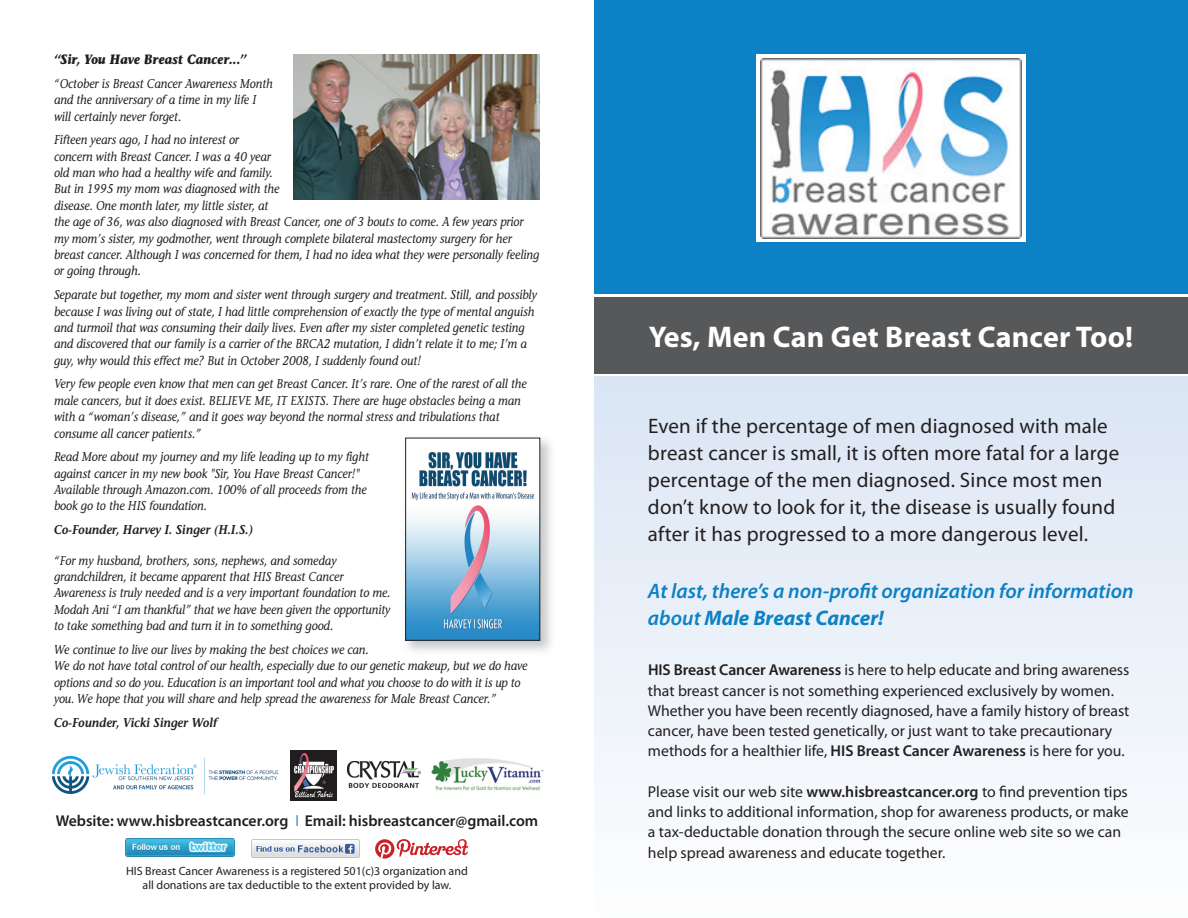
<style>
.page{position:relative;width:1188px;height:918px;background:#fff}
.page>*{position:absolute;margin:0;border:0;box-sizing:border-box;transform-origin:0 0}
.t1{font:700 30px "Myriad Pro";letter-spacing:.01em;color:#fff}
.t2{font:21px/27px "Myriad Pro";letter-spacing:.01em;color:#231f20}
.t3{font:italic 600 21px/27px "Myriad Pro";color:#0c81c5}
.t4{font:15.75px/20.2px "Myriad Pro";color:#231f20}
.t5{font:600 15.75px "Myriad Pro";color:#231f20}
.t6{font:italic 700 13.5px "Stone Informal";color:#231f20;scale:.9 1}
.t7{font:italic 12.75px/16.4px "Stone Informal";color:#231f20;scale:.9 1}
.t8{font:italic 600 12.75px "Stone Informal";color:#231f20;scale:.9 1}
.t9{font:12px/13.5px "Myriad Pro";color:#231f20;text-align:center}
.s1{color:#0c81c5}
.s2{font-weight:700}
.s3{font-weight:600}
</style>
<div class="page">
<div style="left:594px;top:377px;width:594px;height:541px;background:linear-gradient(to bottom,#dae5f4,#fdfefe)"></div>
<div style="left:594px;top:297px;width:594px;height:77px;background:#57585a"></div>
<div style="left:594px;top:0;width:594px;height:294px;background:#0c81c5"></div>
<div style="left:756px;top:54px;width:270px;height:188px;background:#fff"></div>
<img style="left:760px;top:58px;width:262px;height:180px">
<img style="left:293px;top:54px;width:247px;height:146px">
<img style="left:126px;top:838px;width:108px;height:19px">
<img style="left:251px;top:839px;width:108px;height:18px">
<svg style="left:375px;top:839px;width:93px;height:20px"></svg>
<img style="left:431px;top:758px;width:113px;height:33px">
<img style="left:53px;top:756px;width:225px;height:38px">
<img style="left:348px;top:761px;width:72px;height:27px">
<img style="left:290px;top:750px;width:47px;height:50px">
<img style="left:405px;top:437px;width:146px;height:215px">
<img style="left:407px;top:440px;width:131px;height:198px">
<div style="left:405px;top:438px;width:135px;height:202px;border:1px solid #231f20"></div>
<p class="t6" style="left:54px;top:54px;width:215px">“Sir, You Have Breast Cancer...”</p>
<p class="t7" style="left:54px;top:77px;width:245px">“October is Breast Cancer Awareness Month and the anniversary of a time in my life I will certainly never forget.</p>
<p class="t7" style="left:54px;top:133px;width:541px">Fifteen years ago, I had no interest or<br>concern with Breast Cancer. I was a 40 year<br>old man who had a healthy wife and family.<br>But in 1995 my mom was diagnosed with the<br>disease. One month later, my little sister, at<br>the age of 36, was also diagnosed with Breast Cancer, one of 3 bouts to come. A few years prior my mom’s sister, my godmother, went through complete bilateral mastectomy surgery for her breast cancer. Although I was concerned for them, I had no idea what they were personally feeling or going through.</p>
<p class="t7" style="left:54px;top:288px;width:538px">Separate but together, my mom and sister went through surgery and treatment. Still, and possibly because I was living out of state, I had little comprehension of exactly the type of mental anguish and turmoil that was consuming their daily lives. Even after my sister completed genetic testing and discovered that our family is a carrier of the BRCA2 mutation, I didn’t relate it to me; I’m a guy, why would this effect me? But in October 2008, I suddenly found out!</p>
<p class="t7" style="left:54px;top:377px;width:527px">Very few people even know that men can get Breast Cancer. It’s rare. One of the rarest of all the male cancers, but it does exist. BELIEVE ME, IT EXISTS. There are huge obstacles being a man with a “woman’s disease,” and it goes way beyond the normal stress and tribulations that consume all cancer patients.”</p>
<p class="t7" style="left:54px;top:450px;width:351px">Read More about my journey and my life leading up to my fight against cancer in my new book "Sir, You Have Breast Cancer!" Available through Amazon.com. 100% of all proceeds from the book go to the HIS foundation.</p>
<p class="t8" style="left:54px;top:525px;width:223px">Co-Founder, Harvey I. Singer (H.I.S.)</p>
<p class="t7" style="left:54px;top:554px;width:375px">“For my husband, brothers, sons, nephews, and someday grandchildren, it became apparent that HIS Breast Cancer Awareness is truly needed and is a very important foundation to me.<br>Modah Ani “I am thankful” that we have been given the opportunity to take something bad and turn it in to something good.</p>
<p class="t7" style="left:54px;top:643px;width:527px">We continue to live our lives by making the best choices we can.<br>We do not have total control of our health, especially due to our genetic makeup, but we do have options and so do you. Education is an important tool and what you choose to do with it is up to you. We hope that you will share and help spread the awareness for Male Breast Cancer.”</p>
<p class="t8" style="left:54px;top:718px;width:183px">Co-Founder, Vicki Singer Wolf</p>
<p class="t5" style="left:56px;top:815px;width:484px">Website: www.hisbreastcancer.org <span class="s1">❘</span> Email: hisbreastcancer@gmail.com</p>
<p class="t9" style="left:126px;top:866px;width:343px">HIS Breast Cancer Awareness is a registered 501(c)3 organization and all donations are tax deductible to the extent provided by law.</p>
<h1 class="t1" style="left:649px;top:325px;width:486px">Yes, Men Can Get Breast Cancer Too!</h1>
<p class="t2" style="left:648px;top:414px;width:473px">Even if the percentage of men diagnosed with male breast cancer is small, it is often more fatal for a large percentage of the men diagnosed. Since most men don’t know to look for it, the disease is usually found after it has progressed to a more dangerous level.</p>
<h2 class="t3" style="left:648px;top:579px;width:487px">At last, there’s a non-profit organization for information about <span class="s2">Male Breast Cancer!</span></h2>
<p class="t4" style="left:648px;top:661px;width:483px"><span class="s3">HIS Breast Cancer Awareness</span> is here to help educate and bring awareness that breast cancer is not something experienced exclusively by women.<br>Whether you have been recently diagnosed, have a family history of breast cancer, have been tested genetically, or just want to take precautionary methods for a healthier life, <span class="s3">HIS Breast Cancer Awareness</span> is here for you.</p>
<p class="t4" style="left:648px;top:783px;width:482px">Please visit our web site <span class="s3">www.hisbreastcancer.org</span> to find prevention tips and links to additional information, shop for awareness products, or make a tax-deductable donation through the secure online web site so we can help spread awareness and educate together.</p>
</div>
